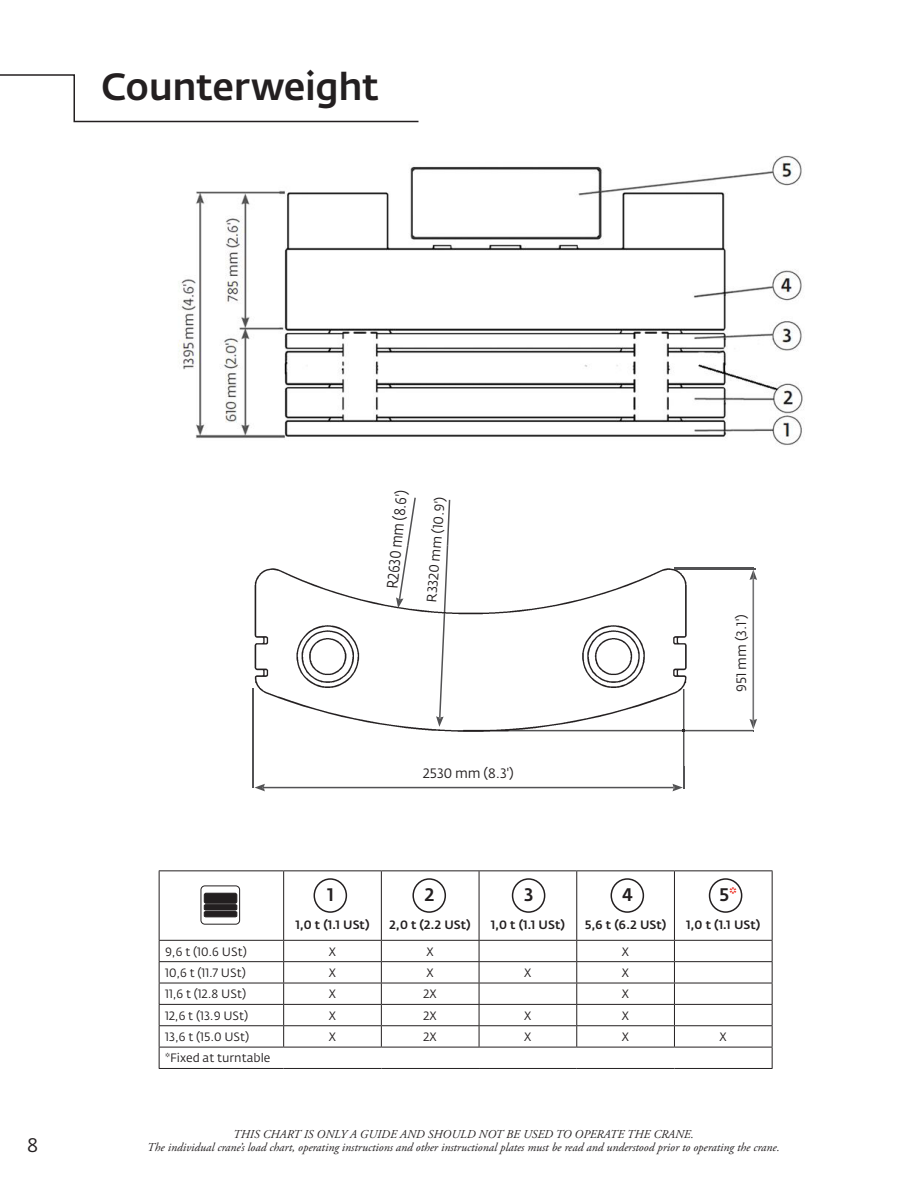
<style>
.page{position:relative;width:918px;height:1188px;background:#fff}
.page>*{position:absolute;margin:0;border:0;box-sizing:border-box;transform-origin:0 0}
.t1{font:500 37.5px "Fedra Sans Pro";letter-spacing:-.01em;color:#231f20}
.t2{font:19.5px "Fedra Sans Pro";color:#231f20}
.t3{font:500 18px "Fedra Sans Pro";color:#231f20}
.t4{font:15.3px "Fedra Sans Pro";color:#231f20;scale:.87 1}
.t5{font:13.5px "Fedra Sans Pro";color:#231f20}
.t6{font:italic 12px "Adobe Garamond Pro";color:#231f20}
.t7{font:12px "Fedra Sans Pro";color:#231f20}
.t8{font:500 12px "Fedra Sans Pro";color:#231f20}
.s1{color:#ee2e22}
</style>
<div class="page">
<svg style="left:0;top:74px;width:419px;height:49px"></svg>
<hr style="left:159px;top:870px;width:125px;height:1px;background:#231f20">
<hr style="left:159px;top:871px;width:1px;height:69px;background:#231f20">
<hr style="left:284px;top:870px;width:97px;height:1px;background:#231f20">
<hr style="left:283px;top:871px;width:1px;height:69px;background:#231f20">
<hr style="left:381px;top:870px;width:98px;height:1px;background:#231f20">
<hr style="left:381px;top:871px;width:1px;height:69px;background:#231f20">
<hr style="left:479px;top:870px;width:98px;height:1px;background:#231f20">
<hr style="left:479px;top:871px;width:1px;height:69px;background:#231f20">
<hr style="left:577px;top:870px;width:97px;height:1px;background:#231f20">
<hr style="left:576px;top:871px;width:1px;height:69px;background:#231f20">
<hr style="left:674px;top:870px;width:99px;height:1px;background:#231f20">
<hr style="left:674px;top:871px;width:1px;height:69px;background:#231f20">
<hr style="left:772px;top:871px;width:1px;height:69px;background:#231f20">
<hr style="left:159px;top:940px;width:125px;height:1px;background:#231f20">
<hr style="left:284px;top:940px;width:97px;height:1px;background:#231f20">
<hr style="left:381px;top:940px;width:98px;height:1px;background:#231f20">
<hr style="left:479px;top:940px;width:98px;height:1px;background:#231f20">
<hr style="left:577px;top:940px;width:97px;height:1px;background:#231f20">
<hr style="left:674px;top:940px;width:99px;height:1px;background:#231f20">
<hr style="left:159px;top:961px;width:125px;height:1px;background:#231f20">
<hr style="left:284px;top:961px;width:97px;height:1px;background:#231f20">
<hr style="left:381px;top:961px;width:98px;height:1px;background:#231f20">
<hr style="left:479px;top:961px;width:98px;height:1px;background:#231f20">
<hr style="left:577px;top:961px;width:97px;height:1px;background:#231f20">
<hr style="left:674px;top:961px;width:99px;height:1px;background:#231f20">
<hr style="left:159px;top:983px;width:125px;height:1px;background:#231f20">
<hr style="left:284px;top:983px;width:97px;height:1px;background:#231f20">
<hr style="left:381px;top:983px;width:98px;height:1px;background:#231f20">
<hr style="left:479px;top:983px;width:98px;height:1px;background:#231f20">
<hr style="left:577px;top:983px;width:97px;height:1px;background:#231f20">
<hr style="left:674px;top:983px;width:99px;height:1px;background:#231f20">
<hr style="left:159px;top:1004px;width:125px;height:1px;background:#231f20">
<hr style="left:284px;top:1004px;width:97px;height:1px;background:#231f20">
<hr style="left:381px;top:1004px;width:98px;height:1px;background:#231f20">
<hr style="left:479px;top:1004px;width:98px;height:1px;background:#231f20">
<hr style="left:577px;top:1004px;width:97px;height:1px;background:#231f20">
<hr style="left:674px;top:1004px;width:99px;height:1px;background:#231f20">
<hr style="left:159px;top:1025px;width:125px;height:1px;background:#231f20">
<hr style="left:284px;top:1025px;width:97px;height:1px;background:#231f20">
<svg style="left:283px;top:941px;width:1px;height:106px"></svg>
<hr style="left:381px;top:1025px;width:98px;height:1px;background:#231f20">
<svg style="left:381px;top:941px;width:1px;height:106px"></svg>
<hr style="left:479px;top:1025px;width:98px;height:1px;background:#231f20">
<svg style="left:479px;top:941px;width:1px;height:106px"></svg>
<hr style="left:577px;top:1025px;width:97px;height:1px;background:#231f20">
<svg style="left:576px;top:941px;width:1px;height:106px"></svg>
<hr style="left:674px;top:1025px;width:99px;height:1px;background:#231f20">
<svg style="left:674px;top:941px;width:1px;height:106px"></svg>
<hr style="left:159px;top:1047px;width:125px;height:1px;background:#231f20">
<svg style="left:159px;top:941px;width:1px;height:127px"></svg>
<hr style="left:284px;top:1047px;width:97px;height:1px;background:#231f20">
<hr style="left:381px;top:1047px;width:98px;height:1px;background:#231f20">
<hr style="left:479px;top:1047px;width:98px;height:1px;background:#231f20">
<hr style="left:577px;top:1047px;width:97px;height:1px;background:#231f20">
<hr style="left:674px;top:1047px;width:99px;height:1px;background:#231f20">
<svg style="left:772px;top:941px;width:1px;height:127px"></svg>
<hr style="left:159px;top:1068px;width:125px;height:1px;background:#231f20">
<hr style="left:284px;top:1068px;width:97px;height:1px;background:#231f20">
<hr style="left:381px;top:1068px;width:98px;height:1px;background:#231f20">
<hr style="left:479px;top:1068px;width:98px;height:1px;background:#231f20">
<hr style="left:577px;top:1068px;width:97px;height:1px;background:#231f20">
<hr style="left:674px;top:1068px;width:99px;height:1px;background:#231f20">
<div style="left:201px;top:886px;width:39px;height:39px;border:1px solid #231f20;border-radius:4px"></div>
<div style="left:204px;top:893px;width:33px;height:10px;background:#231f20;border-radius:2px"></div>
<div style="left:204px;top:893px;width:33px;height:11px;border:1px solid #231f20;border-radius:2px"></div>
<svg style="left:203px;top:904px;width:35px;height:14px"></svg>
<div style="left:314px;top:878px;width:33px;height:35px;border:2px solid #231f20;border-radius:50%"></div>
<div style="left:412px;top:878px;width:34px;height:35px;border:2px solid #231f20;border-radius:50%"></div>
<div style="left:512px;top:878px;width:33px;height:35px;border:2px solid #231f20;border-radius:50%"></div>
<div style="left:611px;top:878px;width:33px;height:35px;border:2px solid #231f20;border-radius:50%"></div>
<div style="left:709px;top:878px;width:33px;height:35px;border:2px solid #231f20;border-radius:50%"></div>
<img style="left:254px;top:546px;width:499px;height:220px">
<hr style="left:252px;top:766px;width:2px;height:22px;background:#525254">
<img style="left:252px;top:688px;width:2px;height:78px">
<svg style="left:407px;top:498px;width:9px;height:48px"></svg>
<img style="left:399px;top:546px;width:10px;height:53px">
<svg style="left:396px;top:597px;width:8px;height:11px"></svg>
<svg style="left:447px;top:500px;width:3px;height:46px"></svg>
<img style="left:439px;top:546px;width:9px;height:171px">
<svg style="left:436px;top:716px;width:8px;height:11px"></svg>
<img style="left:683px;top:689px;width:1px;height:77px">
<svg style="left:255px;top:766px;width:429px;height:25px"></svg>
<img style="left:674px;top:568px;width:76px;height:1px">
<img style="left:463px;top:730px;width:287px;height:1px">
<svg style="left:750px;top:568px;width:7px;height:163px"></svg>
<img style="left:178px;top:155px;width:625px;height:291px">
<p class="t1" style="left:101px;top:64px;width:279px">Counterweight</p>
<p class="t2" style="left:27px;top:1133px;width:13px">8</p>
<p class="t4" style="left:382px;top:588px;width:116px;rotate:-84deg">R2630 mm (8.6')</p>
<p class="t5" style="left:423px;top:602px;width:107px;rotate:-85deg">R3320 mm (10.9')</p>
<p class="t5" style="left:423px;top:765px;width:92px">2530 mm (8.3')</p>
<p class="t5" style="left:733px;top:692px;width:79px;rotate:-90deg">951 mm (3.1')</p>
<p class="t3" style="left:327px;top:884px;width:9px">1</p>
<p class="t3" style="left:425px;top:884px;width:11px">2</p>
<p class="t3" style="left:524px;top:884px;width:11px">3</p>
<p class="t3" style="left:622px;top:884px;width:12px">4</p>
<p class="t3" style="left:719px;top:884px;width:19px">5<span class="s1">*</span></p>
<p class="t8" style="left:295px;top:918px;width:76px">1,0 t (1.1 USt)</p>
<p class="t8" style="left:390px;top:918px;width:83px">2,0 t (2.2 USt)</p>
<p class="t8" style="left:491px;top:918px;width:76px">1,0 t (1.1 USt)</p>
<p class="t8" style="left:585px;top:918px;width:83px">5,6 t (6.2 USt)</p>
<p class="t8" style="left:686px;top:918px;width:76px">1,0 t (1.1 USt)</p>
<p class="t7" style="left:165px;top:944px;width:83px">9,6 t (10.6 USt)</p>
<p class="t7" style="left:329px;top:944px;width:9px">X</p>
<p class="t7" style="left:427px;top:944px;width:9px">X</p>
<p class="t7" style="left:622px;top:944px;width:9px">X</p>
<p class="t7" style="left:165px;top:965px;width:82px">10,6 t (11.7 USt)</p>
<p class="t7" style="left:329px;top:965px;width:9px">X</p>
<p class="t7" style="left:427px;top:965px;width:9px">X</p>
<p class="t7" style="left:524px;top:965px;width:9px">X</p>
<p class="t7" style="left:622px;top:965px;width:9px">X</p>
<p class="t7" style="left:165px;top:987px;width:83px">11,6 t (12.8 USt)</p>
<p class="t7" style="left:329px;top:987px;width:9px">X</p>
<p class="t7" style="left:424px;top:987px;width:15px">2X</p>
<p class="t7" style="left:622px;top:987px;width:9px">X</p>
<p class="t7" style="left:165px;top:1008px;width:85px">12,6 t (13.9 USt)</p>
<p class="t7" style="left:329px;top:1008px;width:9px">X</p>
<p class="t7" style="left:424px;top:1008px;width:15px">2X</p>
<p class="t7" style="left:524px;top:1008px;width:9px">X</p>
<p class="t7" style="left:622px;top:1008px;width:9px">X</p>
<p class="t7" style="left:165px;top:1029px;width:86px">13,6 t (15.0 USt)</p>
<p class="t7" style="left:329px;top:1029px;width:9px">X</p>
<p class="t7" style="left:424px;top:1029px;width:15px">2X</p>
<p class="t7" style="left:524px;top:1029px;width:9px">X</p>
<p class="t7" style="left:622px;top:1029px;width:9px">X</p>
<p class="t7" style="left:720px;top:1029px;width:9px">X</p>
<p class="t7" style="left:165px;top:1051px;width:107px">*Fixed at turntable</p>
<p class="t6" style="left:233px;top:1127px;width:462px">THIS CHART IS ONLY A GUIDE AND SHOULD NOT BE USED TO OPERATE THE CRANE.</p>
<p class="t6" style="left:147px;top:1140px;width:634px">The individual crane’s load chart, operating instructions and other instructional plates must be read and understood prior to operating the crane.</p>
</div>
